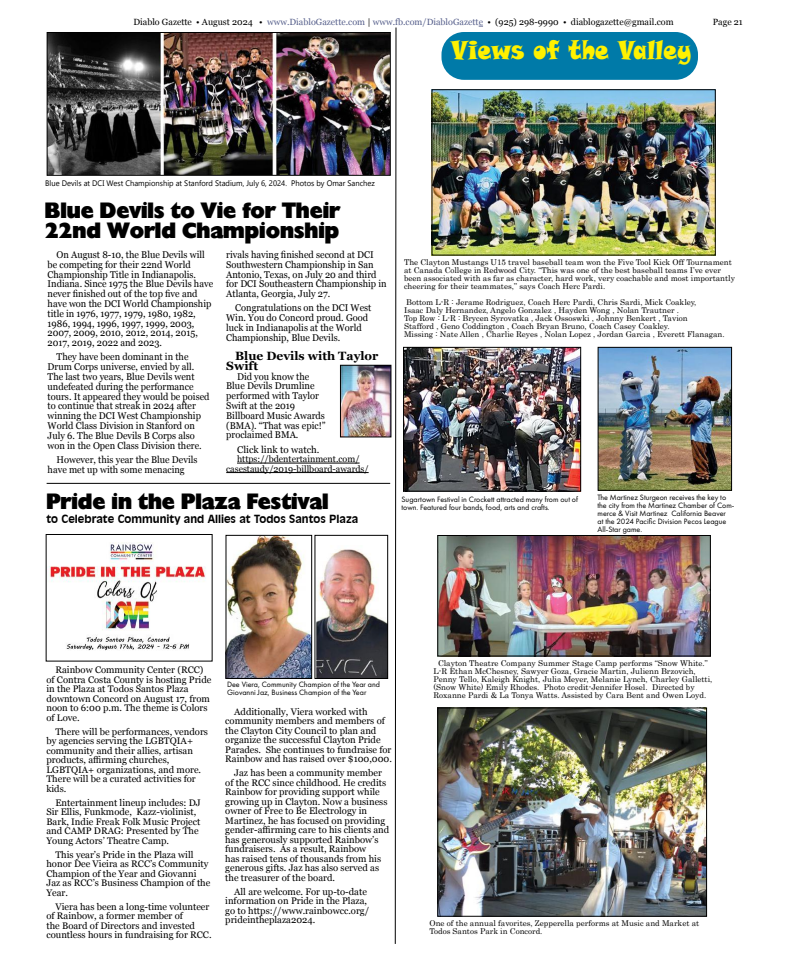
<style>
.page{position:relative;width:792px;height:972px;background:#fff}
.page>*{position:absolute;margin:0;border:0;box-sizing:border-box;transform-origin:0 0}
.t1{font:26px "Snap ITC";color:#fff100;scale:.82 1}
.t2{font:22px/20px "Herald";color:#000}
.t3{font:700 12px/10px "Georgia";color:#000}
.t4{font:700 11px "Incised 901 BT";color:#000}
.t5{font:9.8px/9.8px "Georgia";color:#000;scale:.95 1}
.t6{font:9.8px "Georgia";color:#000}
.t7{font:9.5px/9.5px "Georgia";color:#000}
.t8{font:9px/9.5px "Georgia";color:#000;text-align:center}
.t9{font:8px/8px "Century";color:#000}
.t10{font:8px/8px "Futura PT";color:#000}
.t11{font:8px "Gadugi";color:#000;scale:.95 1}
.s1{color:#57608c}
</style>
<div class="page">
<img style="left:317px;top:549px;width:69px;height:128px">
<div style="left:315px;top:535px;width:73px;height:144px;border:1px solid #000"></div>
<img style="left:228px;top:537px;width:82px;height:140px">
<div style="left:226px;top:535px;width:86px;height:144px;border:1px solid #000"></div>
<img style="left:49px;top:542px;width:157px;height:109px">
<hr style="left:47px;top:483px;width:343px;height:1px;background:#000">
<hr style="left:237px;top:463px;width:123px;height:1px;background:#000">
<hr style="left:226px;top:472px;width:143px;height:1px;background:#000">
<img style="left:49px;top:34px;width:340px;height:140px">
<div style="left:47px;top:32px;width:344px;height:144px;border:1px solid #000"></div>
<svg style="left:395px;top:27px;width:2px;height:917px"></svg>
<img style="left:342px;top:367px;width:47px;height:68px">
<div style="left:340px;top:365px;width:51px;height:72px;border:1px solid #000"></div>
<div style="left:441px;top:32px;width:257px;height:48px;background:#007aa8;border-radius:22px"></div>
<img style="left:600px;top:349px;width:130px;height:140px">
<div style="left:598px;top:347px;width:134px;height:144px;border:1px solid #000"></div>
<img style="left:433px;top:91px;width:281px;height:163px">
<div style="left:431px;top:89px;width:285px;height:167px;border:1px solid #000"></div>
<img style="left:439px;top:537px;width:270px;height:118px">
<div style="left:437px;top:535px;width:274px;height:122px;border:1px solid #000"></div>
<img style="left:405px;top:349px;width:174px;height:141px">
<div style="left:403px;top:347px;width:178px;height:145px;border:1px solid #000"></div>
<img style="left:439px;top:709px;width:266px;height:206px">
<div style="left:437px;top:707px;width:270px;height:210px;border:1px solid #000"></div>
<p class="t8" style="left:133px;top:17px;width:542px">Diablo Gazette • August 2024 • <span class="s1">www.DiabloGazette.com</span> | <span class="s1">www.fb.com/DiabloGazette</span> • (925) 298-9990 • diablogazette@gmail.com</p>
<p class="t8" style="left:713px;top:17px;width:32px">Page 21</p>
<h1 class="t1" style="left:451px;top:32px;width:294px">Views of the Valley</h1>
<p class="t11" style="left:45px;top:178px;width:349px">Blue Devils at DCI West Championship at Stanford Stadium, July 6, 2024. Photos by Omar Sanchez</p>
<h2 class="t2" style="left:45px;top:201px;width:297px">Blue Devils to Vie for Their<br>22nd World Championship</h2>
<p class="t5" style="left:48px;top:249px;width:176px;text-indent:9px">On August 8-10, the Blue Devils will be competing for their 22nd World Championship Title in Indianapolis.<br>Indiana. Since 1975 the Blue Devils have never finished out of the top five and have won the DCI World Championship title in 1976, 1977, 1979, 1980, 1982, 1986, 1994, 1996, 1997, 1999, 2003, 2007, 2009, 2010, 2012, 2014, 2015, 2017, 2019, 2022 and 2023.</p>
<p class="t5" style="left:48px;top:352px;width:172px;text-indent:9px">They have been dominant in the Drum Corps universe, envied by all.<br>The last two years, Blue Devils went undefeated during the performance tours. It appeared they would be poised to continue that streak in 2024 after winning the DCI West Championship World Class Division in Stanford on July 6. The Blue Devils B Corps also won in the Open Class Division there.</p>
<p class="t5" style="left:48px;top:454px;width:159px;text-indent:9px">However, this year the Blue Devils have met up with some menacing</p>
<p class="t5" style="left:226px;top:249px;width:170px">rivals having finished second at DCI Southwestern Championship in San Antonio, Texas, on July 20 and third for DCI Southeastern Championship in Atlanta, Georgia, July 27.</p>
<p class="t5" style="left:226px;top:303px;width:154px;text-indent:9px">Congratulations on the DCI West<br>Win. You do Concord proud. Good luck in Indianapolis at the World<br>Championship, Blue Devils.</p>
<p class="t3" style="left:226px;top:350px;width:154px;text-indent:9px">Blue Devils with Taylor<br>Swift</p>
<p class="t5" style="left:226px;top:371px;width:106px;text-indent:11px">Did you know the<br>Blue Devils Drumline performed with Taylor<br>Swift at the 2019<br>Billboard Music Awards (BMA). “That was epic!” proclaimed BMA.</p>
<p class="t6" style="left:237px;top:442px;width:84px">Click link to watch.</p>
<p class="t8" style="left:226px;top:454px;width:144px">https://bdentertainment.com/ casestaudy/2019-billboard-awards/</p>
<h2 class="t2" style="left:46px;top:492px;width:284px">Pride in the Plaza Festival</h2>
<p class="t4" style="left:46px;top:513px;width:313px">to Celebrate Community and Allies at Todos Santos Plaza</p>
<p class="t9" style="left:404px;top:257px;width:332px">The Clayton Mustangs U15 travel baseball team won the Five Tool Kick Off Tournament at Canada College in Redwood City. “This was one of the best baseball teams I’ve ever been associated with as far as character, hard work, very coachable and most importantly cheering for their teammates,” says Coach Herc Pardi.</p>
<p class="t9" style="left:404px;top:297px;width:322px">Bottom L-R : Jerame Rodriguez, Coach Herc Pardi, Chris Sardi, Mick Coakley,<br>Isaac Daly Hernandez, Angelo Gonzalez , Hayden Wong , Nolan Trautner .<br>Top Row : L-R : Brycen Syrovatka , Jack Ossoswki , Johnny Benkert , Tavion<br>Stafford , Geno Coddington , Coach Bryan Bruno, Coach Casey Coakley.<br>Missing : Nate Allen , Charlie Reyes , Nolan Lopez , Jordan Garcia , Everett Flanagan.</p>
<p class="t10" style="left:401px;top:495px;width:178px">Sugartown Festival in Crockett attracted many from out of town. Featured four bands, food, arts and crafts.</p>
<p class="t10" style="left:598px;top:494px;width:138px">The Martinez Sturgeon receives the key to the city from the Martinez Chamber of Com&shy;merce &amp; Visit Martinez California Beaver<br>at the 2024 Pacific Division Pecos League All-Star game.</p>
<p class="t7" style="left:46px;top:665px;width:167px;text-indent:9px">Rainbow Community Center (RCC) of Contra Costa County is hosting Pride in the Plaza at Todos Santos Plaza downtown Concord on August 17, from noon to 6:00 p.m. The theme is Colors of Love.</p>
<p class="t7" style="left:46px;top:726px;width:163px;text-indent:9px">There will be performances, vendors by agencies serving the LGBTQIA+ community and their allies, artisan products, affirming churches,<br>LGBTQIA+ organizations, and more.<br>There will be a curated activities for kids.</p>
<p class="t7" style="left:46px;top:797px;width:156px;text-indent:9px">Entertainment lineup includes: DJ Sir Ellis, Funkmode, Kazz-violinist, Bark, Indie Freak Folk Music Project and CAMP DRAG: Presented by The Young Actors’ Theatre Camp.</p>
<p class="t7" style="left:46px;top:849px;width:165px;text-indent:9px">This year’s Pride in the Plaza will honor Dee Vieira as RCC’s Community<br>Champion of the Year and Giovanni<br>Jaz as RCC’s Business Champion of the<br>Year.</p>
<p class="t7" style="left:46px;top:901px;width:167px;text-indent:9px">Viera has been a long-time volunteer of Rainbow, a former member of<br>the Board of Directors and invested countless hours in fundraising for RCC.</p>
<p class="t10" style="left:227px;top:680px;width:154px">Dee Viera, Community Champion of the Year and<br>Giovanni Jaz, Business Champion of the Year</p>
<p class="t7" style="left:225px;top:706px;width:168px;text-indent:9px">Additionally, Viera worked with community members and members of the Clayton City Council to plan and organize the successful Clayton Pride Parades. She continues to fundraise for Rainbow and has raised over $100,000.</p>
<p class="t7" style="left:225px;top:768px;width:166px;text-indent:9px">Jaz has been a community member of the RCC since childhood. He credits Rainbow for providing support while growing up in Clayton. Now a business owner of Free to Be Electrology in Martinez, he has focused on providing gender-affirming care to his clients and has generously supported Rainbow’s fundraisers. As a result, Rainbow<br>has raised tens of thousands from his generous gifts. Jaz has also served as the treasurer of the board.</p>
<p class="t7" style="left:225px;top:886px;width:146px;text-indent:9px">All are welcome. For up-to-date information on Pride in the Plaza, go to https://www.rainbowcc.org/ prideintheplaza2024.</p>
<p class="t9" style="left:433px;top:658px;width:280px;text-indent:5px">Clayton Theatre Company Summer Stage Camp performs “Snow White.” L-R Ethan McChesney, Sawyer Goza, Gracie Martin, Julienn Brzovich, Penny Tello, Kaleigh Knight, Julia Meyer, Melanie Lynch, Charley Galletti, (Snow White) Emily Rhodes. Photo credit-Jennifer Hosel. Directed by Roxanne Pardi &amp; La Tonya Watts. Assisted by Cara Bent and Owen Loyd.</p>
<p class="t9" style="left:429px;top:918px;width:271px">One of the annual favorites, Zepperella performs at Music and Market at<br>Todos Santos Park in Concord.</p>
</div>
